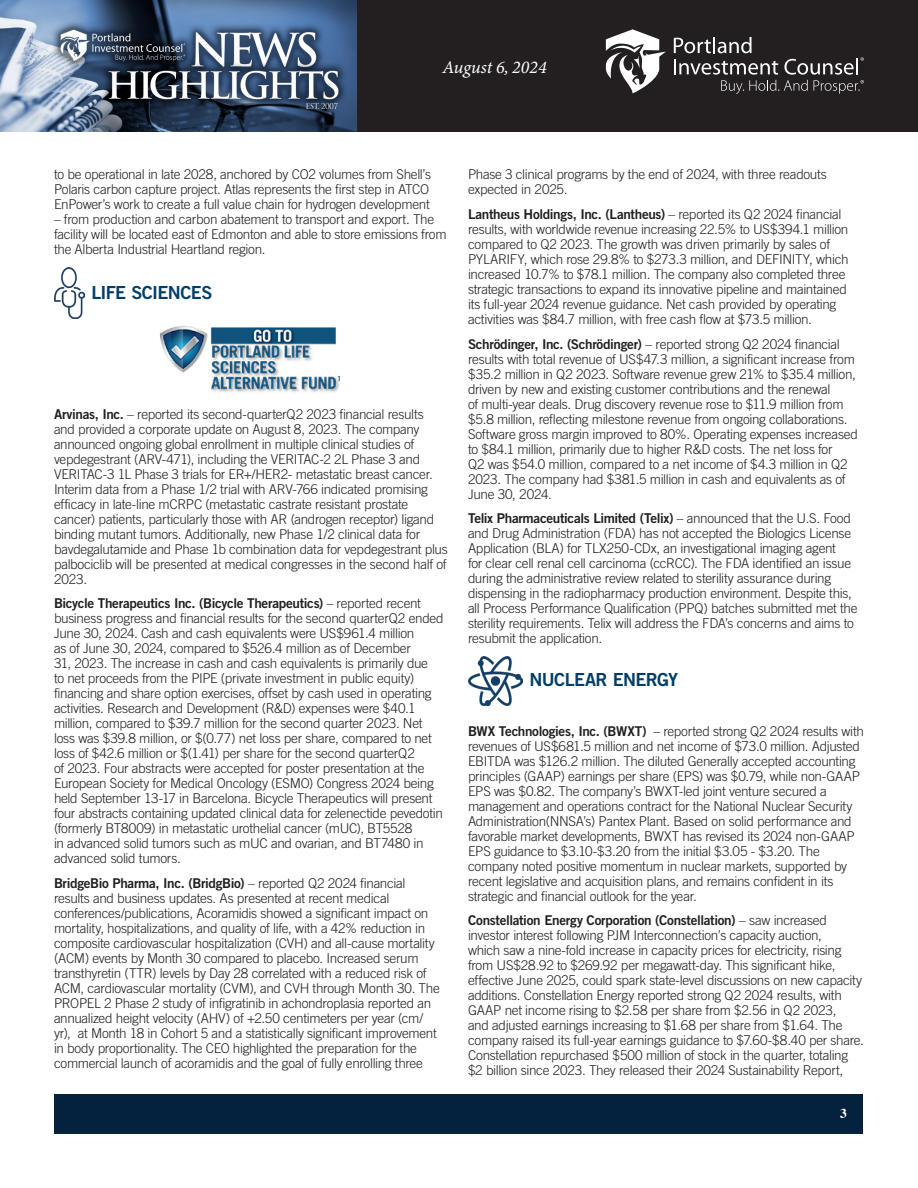
<style>
.page{position:relative;width:918px;height:1188px;background:#fff}
.page>*{position:absolute;margin:0;border:0;box-sizing:border-box;transform-origin:0 0}
.Article_-_Body{font:18px "Trade Gothic Bold Two";letter-spacing:-.035em;color:#003e69}
.t1{font:italic 18px "Minion Variable Concept";color:#fff}
.Article_-_Body-2{font:300 13.5px/15px "Trade Gothic";letter-spacing:-.02em;color:#231f20}
.t2{font:700 13.5px "Times";color:#fff}
.t3{font:7.05px "Trade Gothic Bold Cond Twenty";color:#003e69}
.s1{font-family:"Trade Gothic Bold Two";font-weight:400}
</style>
<div class="page">
<div style="left:356px;top:0;width:562px;height:132px;background:#231f20"></div>
<img style="left:0;top:0;width:356px;height:132px">
<svg style="left:674px;top:37px;width:190px;height:57px"></svg>
<svg style="left:606px;top:29px;width:60px;height:64px"></svg>
<div style="left:55px;top:1094px;width:808px;height:39px;background:#04213e"></div>
<img style="left:54px;top:267px;width:31px;height:51px">
<img style="left:160px;top:325px;width:179px;height:67px">
<img style="left:468px;top:657px;width:55px;height:48px">
<h1 class="t1" style="left:443px;top:55px;width:105px">August 6, 2024</h1>
<p class="Article_-_Body-2" style="left:54px;top:167px;width:379px">to be operational in late 2028, anchored by CO2 volumes from Shell’s<br>Polaris carbon capture project. Atlas represents the first step in ATCO<br>EnPower’s work to create a full value chain for hydrogen development</p>
<p class="Article_-_Body-2" style="left:54px;top:212px;width:394px">– from production and carbon abatement to transport and export. The facility will be located east of Edmonton and able to store emissions from the Alberta Industrial Heartland region.</p>
<p class="Article_-_Body" style="left:91px;top:282px;width:122px">LIFE SCIENCES</p>
<p class="t3" style="left:338px;top:374px;width:5px">1</p>
<p class="Article_-_Body-2" style="left:54px;top:406px;width:395px"><span class="s1">Arvinas, Inc.</span> – reported its second-quarterQ2 2023 financial results and provided a corporate update on August 8, 2023. The company announced ongoing global enrollment in multiple clinical studies of vepdegestrant (ARV-471), including the VERITAC-2 2L Phase 3 and VERITAC-3 1L Phase 3 trials for ER+/HER2- metastatic breast cancer.<br>Interim data from a Phase 1/2 trial with ARV-766 indicated promising efficacy in late-line mCRPC (metastatic castrate resistant prostate cancer) patients, particularly those with AR (androgen receptor) ligand binding mutant tumors. Additionally, new Phase 1/2 clinical data for bavdegalutamide and Phase 1b combination data for vepdegestrant plus palbociclib will be presented at medical congresses in the second half of 2023.</p>
<p class="Article_-_Body-2" style="left:54px;top:596px;width:391px"><span class="s1">Bicycle Therapeutics Inc. (Bicycle Therapeutics)</span> – reported recent business progress and financial results for the second quarterQ2 ended June 30, 2024. Cash and cash equivalents were US$961.4 million<br>as of June 30, 2024, compared to $526.4 million as of December<br>31, 2023. The increase in cash and cash equivalents is primarily due<br>to net proceeds from the PIPE (private investment in public equity) financing and share option exercises, offset by cash used in operating activities. Research and Development (R&amp;D) expenses were $40.1 million, compared to $39.7 million for the second quarter 2023. Net loss was $39.8 million, or $(0.77) net loss per share, compared to net loss of $42.6 million or $(1.41) per share for the second quarterQ2<br>of 2023. Four abstracts were accepted for poster presentation at the European Society for Medical Oncology (ESMO) Congress 2024 being held September 13-17 in Barcelona. Bicycle Therapeutics will present four abstracts containing updated clinical data for zelenectide pevedotin (formerly BT8009) in metastatic urothelial cancer (mUC), BT5528<br>in advanced solid tumors such as mUC and ovarian, and BT7480 in advanced solid tumors.</p>
<p class="Article_-_Body-2" style="left:54px;top:876px;width:387px"><span class="s1">BridgeBio Pharma, Inc. (BridgBio)</span> – reported Q2 2024 financial results and business updates. As presented at recent medical conferences/publications, Acoramidis showed a significant impact on mortality, hospitalizations, and quality of life, with a 42% reduction in composite cardiovascular hospitalization (CVH) and all-cause mortality (ACM) events by Month 30 compared to placebo. Increased serum transthyretin (TTR) levels by Day 28 correlated with a reduced risk of ACM, cardiovascular mortality (CVM), and CVH through Month 30. The PROPEL 2 Phase 2 study of infigratinib in achondroplasia reported an annualized height velocity (AHV) of +2.50 centimeters per year (cm/ yr), at Month 18 in Cohort 5 and a statistically significant improvement in body proportionality. The CEO highlighted the preparation for the commercial launch of acoramidis and the goal of fully enrolling three</p>
<p class="Article_-_Body-2" style="left:468px;top:167px;width:360px">Phase 3 clinical programs by the end of 2024, with three readouts expected in 2025.</p>
<p class="Article_-_Body-2" style="left:468px;top:206px;width:382px"><span class="s1">Lantheus Holdings, Inc. (Lantheus)</span> – reported its Q2 2024 financial results, with worldwide revenue increasing 22.5% to US$394.1 million compared to Q2 2023. The growth was driven primarily by sales of PYLARIFY, which rose 29.8% to $273.3 million, and DEFINITY, which increased 10.7% to $78.1 million. The company also completed three strategic transactions to expand its innovative pipeline and maintained its full-year 2024 revenue guidance. Net cash provided by operating activities was $84.7 million, with free cash flow at $73.5 million.</p>
<p class="Article_-_Body-2" style="left:468px;top:336px;width:391px"><span class="s1">Schrödinger, Inc. (Schrödinger)</span> – reported strong Q2 2024 financial results with total revenue of US$47.3 million, a significant increase from $35.2 million in Q2 2023. Software revenue grew 21% to $35.4 million, driven by new and existing customer contributions and the renewal<br>of multi-year deals. Drug discovery revenue rose to $11.9 million from $5.8 million, reflecting milestone revenue from ongoing collaborations.<br>Software gross margin improved to 80%. Operating expenses increased to $84.1 million, primarily due to higher R&amp;D costs. The net loss for<br>Q2 was $54.0 million, compared to a net income of $4.3 million in Q2<br>2023. The company had $381.5 million in cash and equivalents as of June 30, 2024.</p>
<p class="Article_-_Body-2" style="left:468px;top:511px;width:391px"><span class="s1">Telix Pharmaceuticals Limited (Telix)</span> – announced that the U.S. Food and Drug Administration (FDA) has not accepted the Biologics License Application (BLA) for TLX250-CDx, an investigational imaging agent<br>for clear cell renal cell carcinoma (ccRCC). The FDA identified an issue during the administrative review related to sterility assurance during dispensing in the radiopharmacy production environment. Despite this, all Process Performance Qualification (PPQ) batches submitted met the sterility requirements. Telix will address the FDA’s concerns and aims to resubmit the application.</p>
<p class="Article_-_Body" style="left:529px;top:668px;width:150px">NUCLEAR ENERGY</p>
<p class="Article_-_Body-2" style="left:468px;top:723px;width:397px"><span class="s1">BWX Technologies, Inc. (BWXT)</span> – reported strong Q2 2024 results with revenues of US$681.5 million and net income of $73.0 million. Adjusted EBITDA was $126.2 million. The diluted Generally accepted accounting principles (GAAP) earnings per share (EPS) was $0.79, while non-GAAP EPS was $0.82. The company’s BWXT-led joint venture secured a management and operations contract for the National Nuclear Security Administration(NNSA’s) Pantex Plant. Based on solid performance and favorable market developments, BWXT has revised its 2024 non-GAAP EPS guidance to $3.10-$3.20 from the initial $3.05 - $3.20. The company noted positive momentum in nuclear markets, supported by recent legislative and acquisition plans, and remains confident in its strategic and financial outlook for the year.</p>
<p class="Article_-_Body-2" style="left:468px;top:913px;width:397px"><span class="s1">Constellation Energy Corporation (Constellation)</span> – saw increased investor interest following PJM Interconnection’s capacity auction,<br>which saw a nine-fold increase in capacity prices for electricity, rising from US$28.92 to $269.92 per megawatt-day. This significant hike, effective June 2025, could spark state-level discussions on new capacity additions. Constellation Energy reported strong Q2 2024 results, with GAAP net income rising to $2.58 per share from $2.56 in Q2 2023,<br>and adjusted earnings increasing to $1.68 per share from $1.64. The company raised its full-year earnings guidance to $7.60-$8.40 per share.<br>Constellation repurchased $500 million of stock in the quarter, totaling $2 billion since 2023. They released their 2024 Sustainability Report,</p>
<p class="t2" style="left:840px;top:1100px;width:8px">3</p>
</div>
